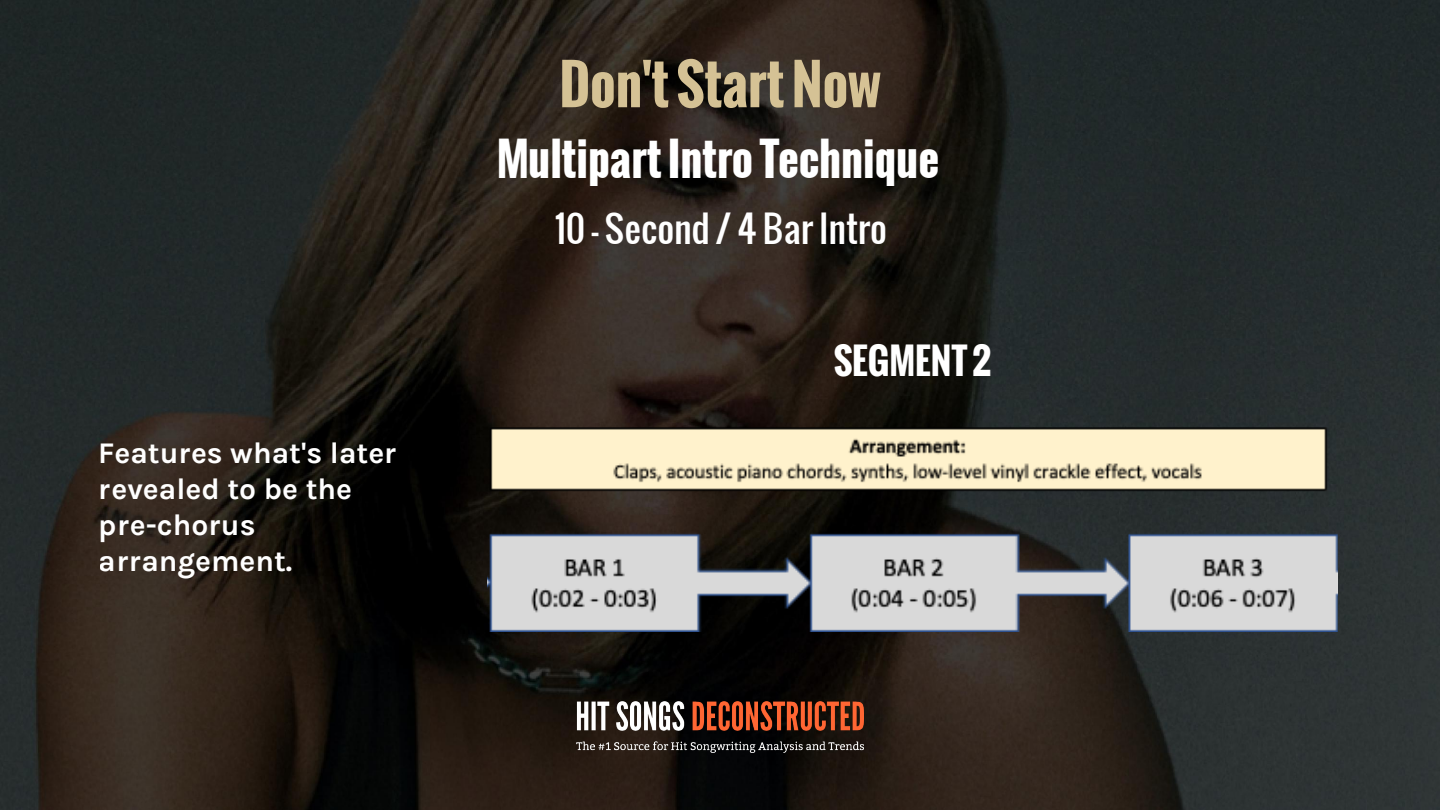
<style>
.page{position:relative;width:1440px;height:810px;background:#fff}
.page>*{position:absolute;margin:0;border:0;box-sizing:border-box;transform-origin:0 0}
.t1{font:700 54px "Oswald";color:#d5c295}
.t2{font:700 45px "Oswald";color:#fff}
.t3{font:36px "Oswald";color:#fff}
.t4{font:700 36px "Oswald";color:#fff}
.t5{font:700 30px/36px "Karla";color:#fff}
</style>
<div class="page">
<img style="left:0;top:0;width:1440px;height:810px">
<img style="left:488px;top:384px;width:849px;height:248px">
<img style="left:577px;top:701px;width:287px;height:51px">
<p class="t5" style="left:99px;top:436px;width:299px">Features what's later revealed to be the pre-chorus arrangement.</p>
<h1 class="t1" style="left:559px;top:44px;width:323px">Don't Start Now</h1>
<h2 class="t2" style="left:496px;top:125px;width:444px">Multipart Intro Technique</h2>
<p class="t3" style="left:554px;top:201px;width:334px">10 - Second / 4 Bar Intro</p>
<p class="t4" style="left:833px;top:334px;width:160px">SEGMENT 2</p>
</div>
